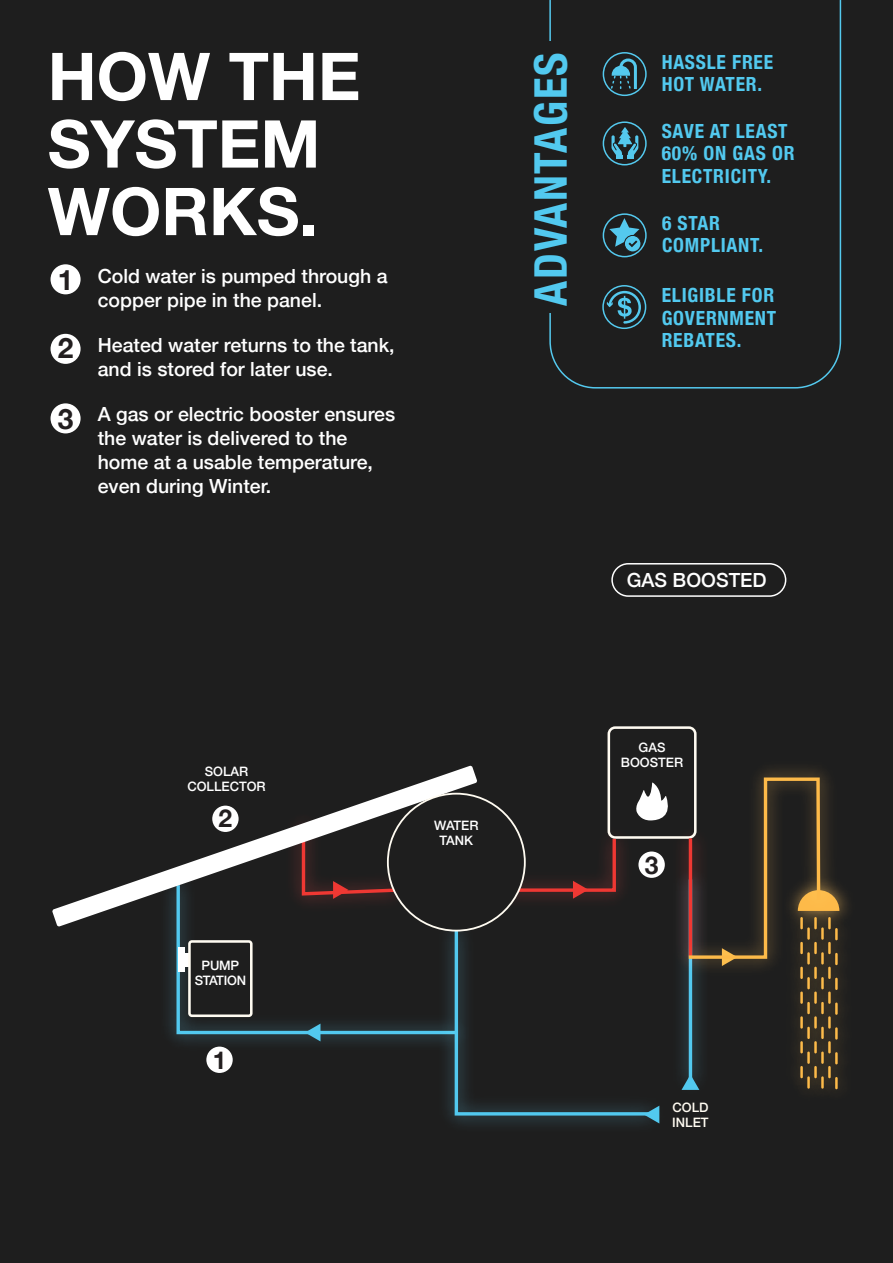
<style>
.page{position:relative;width:893px;height:1263px;background:#1e1e1e}
.page>*{position:absolute;margin:0;border:0;box-sizing:border-box;transform-origin:0 0}
.t1{font:700 66px/67.5px "Helvetica Neue";color:#fff}
.t2{font:700 condensed 45px "Helvetica Neue";letter-spacing:.04em;color:#52c9ef}
.t3{font:700 28.05px "Helvetica Neue";color:#231f20}
.t4{font:700 24.6px "Helvetica Neue";color:#231f20}
.t5{font:500 19.5px/24px "Helvetica Neue";color:#fff}
.t6{font:700 condensed 19.5px/22.5px "Helvetica Neue";letter-spacing:.04em;color:#52c9ef}
.t7{font:500 13.05px/15.1px "Helvetica Neue";color:#fff;text-align:center}
.t8{font:500 13.05px/15.1px "Helvetica Neue";letter-spacing:-.02em;color:#fff;text-align:center}
.t9{font:500 13.05px/15.1px "Helvetica Neue";color:#fffbf1}
</style>
<div class="page">
<svg style="left:611px;top:563px;width:175px;height:34px"></svg>
<div style="left:51px;top:264px;width:30px;height:30px;background:#fff;border-radius:50%"></div>
<div style="left:51px;top:334px;width:30px;height:30px;background:#fff;border-radius:50%"></div>
<div style="left:51px;top:403px;width:30px;height:30px;background:#fff;border-radius:50%"></div>
<svg style="left:549px;top:0;width:293px;height:389px"></svg>
<div style="left:522px;top:41px;width:58px;height:272px;background:#1e1e1e"></div>
<div style="left:603px;top:52px;width:44px;height:44px;border:2px solid #54c9ee;border-radius:50%"></div>
<svg style="left:609px;top:57px;width:29px;height:35px"></svg>
<div style="left:603px;top:121px;width:44px;height:44px;border:2px solid #54c9ee;border-radius:50%"></div>
<svg style="left:611px;top:127px;width:27px;height:32px"></svg>
<div style="left:603px;top:213px;width:44px;height:44px;border:2px solid #54c9ee;border-radius:50%"></div>
<svg style="left:624px;top:235px;width:17px;height:17px"></svg>
<div style="left:624px;top:235px;width:17px;height:17px;border:1px solid #1e1e1e;border-radius:50%"></div>
<svg style="left:609px;top:218px;width:30px;height:29px"></svg>
<div style="left:602px;top:285px;width:44px;height:44px;border:2px solid #54c9ee;border-radius:50%"></div>
<svg style="left:607px;top:291px;width:34px;height:33px"></svg>
<img style="left:168px;top:927px;width:7px;height:112px">
<svg style="left:52px;top:765px;width:425px;height:162px"></svg>
<div style="left:607px;top:726px;width:90px;height:113px;border:3px solid #fffbf1;border-radius:6px"></div>
<img style="left:458px;top:1123px;width:202px;height:2px">
<svg style="left:175px;top:782px;width:491px;height:341px"></svg>
<div style="left:638px;top:851px;width:27px;height:27px;background:#fff;border-radius:50%"></div>
<img style="left:843px;top:894px;width:5px;height:11px">
<img style="left:839px;top:905px;width:9px;height:180px">
<img style="left:666px;top:755px;width:177px;height:227px">
<svg style="left:681px;top:776px;width:158px;height:314px"></svg>
<div style="left:388px;top:794px;width:137px;height:137px;background:#1e1e1e;border-radius:50%"></div>
<hr style="left:184px;top:953px;width:4px;height:13px;background:#fff">
<div style="left:178px;top:948px;width:7px;height:24px;background:#fff"></div>
<div style="left:189px;top:941px;width:62px;height:75px;background:#1e1e1e;border-radius:3px"></div>
<div style="left:188px;top:940px;width:65px;height:77px;border:3px solid #fffbf1;border-radius:3px"></div>
<h1 class="t1" style="left:48px;top:41px;width:314px">HOW THE<br>SYSTEM<br>WORKS.</h1>
<p class="t5" style="left:98px;top:264px;width:291px">Cold water is pumped through a copper pipe in the panel.</p>
<p class="t5" style="left:98px;top:333px;width:298px">Heated water returns to the tank, and is stored for later use.</p>
<p class="t5" style="left:98px;top:402px;width:299px">A gas or electric booster ensures the water is delivered to the home at a usable temperature, even during Winter.</p>
<h3 class="t3" style="left:58px;top:262px;width:17px">1</h3>
<h3 class="t3" style="left:58px;top:331px;width:17px">2</h3>
<h3 class="t3" style="left:58px;top:401px;width:17px">3</h3>
<h2 class="t2" style="left:524px;top:306px;width:255px;rotate:-90deg">ADVANTAGES</h2>
<p class="t6" style="left:662px;top:50px;width:113px">HASSLE FREE<br>HOT WATER.</p>
<p class="t6" style="left:662px;top:119px;width:134px">SAVE AT LEAST<br>60% ON GAS OR<br>ELECTRICITY.</p>
<p class="t6" style="left:662px;top:211px;width:103px">6 STAR<br>COMPLIANT.</p>
<p class="t6" style="left:662px;top:284px;width:116px;text-align:justify">ELIGIBLE FOR GOVERNMENT REBATES.</p>
<p class="t5" style="left:627px;top:567px;width:141px">GAS BOOSTED</p>
<p class="t7" style="left:187px;top:764px;width:80px">SOLAR<br>COLLECTOR</p>
<p class="t4" style="left:219px;top:803px;width:15px">2</p>
<p class="t8" style="left:195px;top:957px;width:53px">PUMP<br>STATION</p>
<p class="t4" style="left:213px;top:1045px;width:15px">1</p>
<p class="t7" style="left:434px;top:818px;width:46px">WATER<br>TANK</p>
<p class="t7" style="left:621px;top:739px;width:64px">GAS<br>BOOSTER</p>
<p class="t4" style="left:645px;top:850px;width:15px">3</p>
<p class="t9" style="left:672px;top:1099px;width:38px">COLD<br>INLET</p>
</div>
